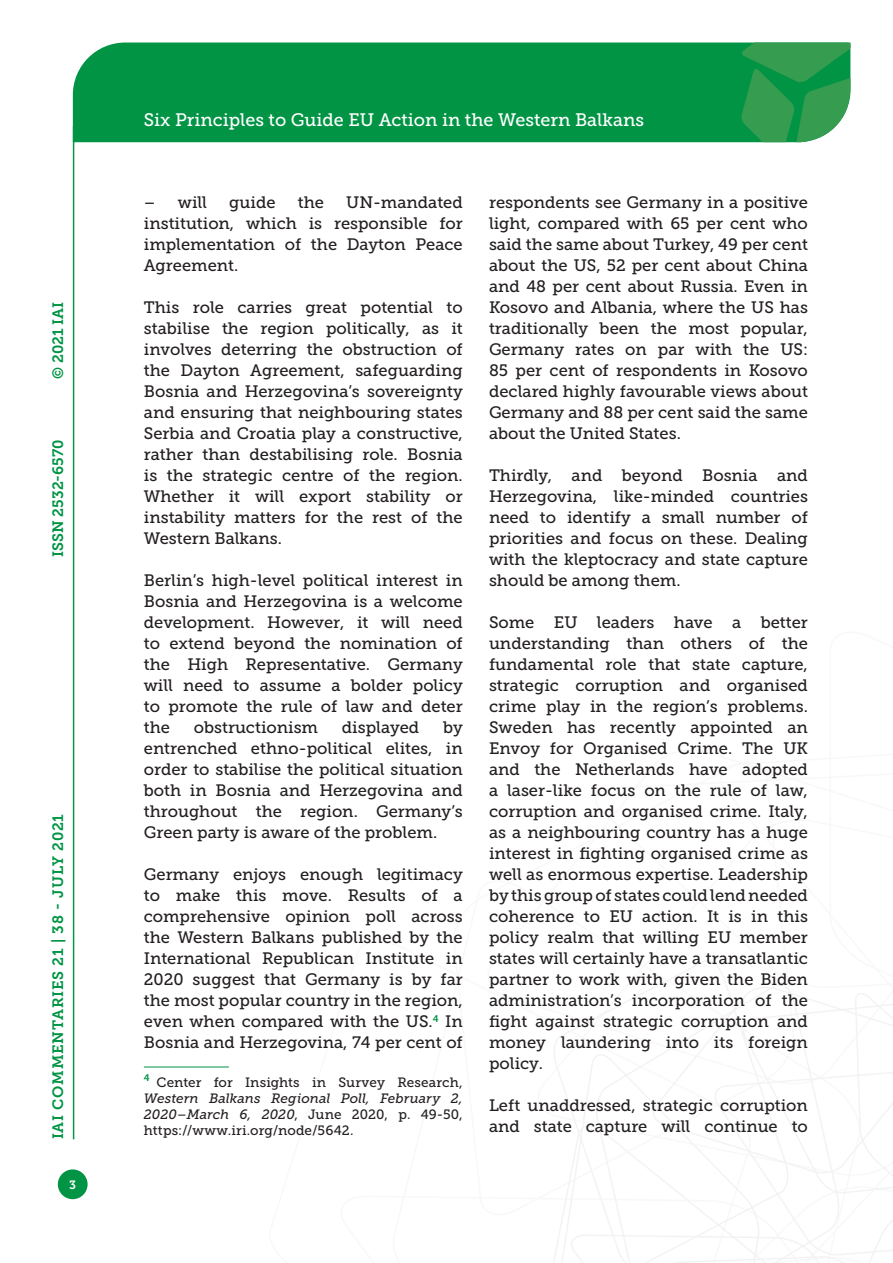
<style>
.page{position:relative;width:893px;height:1263px;background:#fff}
.page>*{position:absolute;margin:0;border:0;box-sizing:border-box;transform-origin:0 0}
.t1{font:18px "Museo Slab 500";color:#fff}
.Testo{font:16.5px/21px "Museo Slab 500";color:#231f20;text-align:justify}
.t2{font:15px "Museo Slab 700";letter-spacing:.05em;color:#009444}
.t3{font:15px "Museo Slab 700";color:#009444}
.Nota{font:13.5px/16.2px "Museo Slab 500";letter-spacing:.01em;color:#231f20;text-align:justify}
.t4{font:12px "Museo Slab 700";color:#fff}
.s1{font-style:italic}
</style>
<div class="page">
<svg style="left:553px;top:960px;width:340px;height:303px"></svg>
<div style="left:73px;top:43px;width:668px;height:99px;background:#009444"></div>
<svg style="left:741px;top:43px;width:109px;height:99px;background:#319e55"></svg>
<div style="left:58px;top:1169px;width:30px;height:30px;background:#009444;border-radius:50%"></div>
<hr style="left:73px;top:126px;width:1px;height:1013px;background:#009444">
<hr style="left:144px;top:1067px;width:85px;height:1px;background:#009444">
<p class="t2" style="left:50px;top:379px;width:79px;rotate:-90deg">© 2021 IAI</p>
<p class="t3" style="left:50px;top:557px;width:119px;rotate:-90deg">ISSN 2532-6570</p>
<p class="t2" style="left:50px;top:1139px;width:327px;rotate:-90deg">IAI COMMENTARIES 21 | 38 - JULY 2021</p>
<p class="t4" style="left:69px;top:1178px;width:8px">3</p>
<p class="t1" style="left:144px;top:110px;width:502px">Six Principles to Guide EU Action in the Western Balkans</p>
<p class="Testo" style="left:144px;top:192px;width:320px;text-indent:202px">UN-mandated institution, which is responsible for implementation of the Dayton Peace Agreement.</p>
<p class="Testo" style="left:144px;top:297px;width:320px">This role carries great potential to stabilise the region politically, as it involves deterring the obstruction of the Dayton Agreement, safeguarding Bosnia and Herzegovina’s sovereignty and ensuring that neighbouring states Serbia and Croatia play a constructive, rather than destabilising role. Bosnia is the strategic centre of the region.<br>Whether it will export stability or instability matters for the rest of the Western Balkans.</p>
<p class="Testo" style="left:144px;top:570px;width:320px">Berlin’s high-level political interest in Bosnia and Herzegovina is a welcome development. However, it will need to extend beyond the nomination of the High Representative. Germany will need to assume a bolder policy to promote the rule of law and deter the</p>
<p class="Testo" style="left:144px;top:192px;width:65px">– will</p>
<p class="Testo" style="left:229px;top:192px;width:48px">guide</p>
<p class="Testo" style="left:298px;top:192px;width:28px">the</p>
<p class="Testo" style="left:144px;top:717px;width:320px;text-indent:299px">by entrenched ethno-political elites, in order to stabilise the political situation both in Bosnia and Herzegovina and throughout the region. Germany’s Green party is aware of the problem.</p>
<p class="Testo" style="left:144px;top:864px;width:320px">Germany enjoys enough legitimacy to make this move. Results of a comprehensive opinion poll across the Western Balkans published by the International Republican Institute in 2020 suggest that Germany is by far the most popular country in the region, even when compared with the US.<sup>4</sup> In Bosnia and Herzegovina, 74 per cent of</p>
<p class="Nota" style="left:144px;top:1074px;width:320px"><sup>4</sup> Center for Insights in Survey Research, <span class="s1">Western Balkans Regional Poll, February 2, 2020–March 6, 2020</span>, June 2020, p. 49-50, https://www.iri.org/node/5642.</p>
<p class="Testo" style="left:194px;top:717px;width:126px">obstructionism</p>
<p class="Testo" style="left:342px;top:717px;width:79px">displayed</p>
<p class="Testo" style="left:489px;top:192px;width:320px">respondents see Germany in a positive light, compared with 65 per cent who said the same about Turkey, 49 per cent about the US, 52 per cent about China and 48 per cent about Russia. Even in Kosovo and Albania, where the US has traditionally been the most popular, Germany rates on par with the US:<br>85 per cent of respondents in Kosovo declared highly favourable views about Germany and 88 per cent said the same about the United States.</p>
<p class="Testo" style="left:489px;top:465px;width:320px">Thirdly, and beyond Bosnia and Herzegovina, like-minded countries need to identify a small number of priorities and focus on these. Dealing with the kleptocracy and state capture should be among them.</p>
<p class="Testo" style="left:489px;top:612px;width:320px">Some EU leaders have a better understanding than others of the fundamental role that state capture, strategic corruption and organised crime play in the region’s problems.<br>Sweden has recently appointed an Envoy for Organised Crime. The UK and the Netherlands have adopted a laser-like focus on the rule of law, corruption and organised crime. Italy, as a neighbouring country has a huge interest in fighting organised crime as well as enormous expertise. Leadership by this group of states could lend needed coherence to EU action. It is in this policy realm that willing EU member states will certainly have a transatlantic partner to work with, given the Biden administration’s incorporation of the fight against strategic corruption and money laundering into its foreign policy.</p>
<p class="Testo" style="left:489px;top:1095px;width:320px">Left unaddressed, strategic corruption and state capture will continue to</p>
</div>
